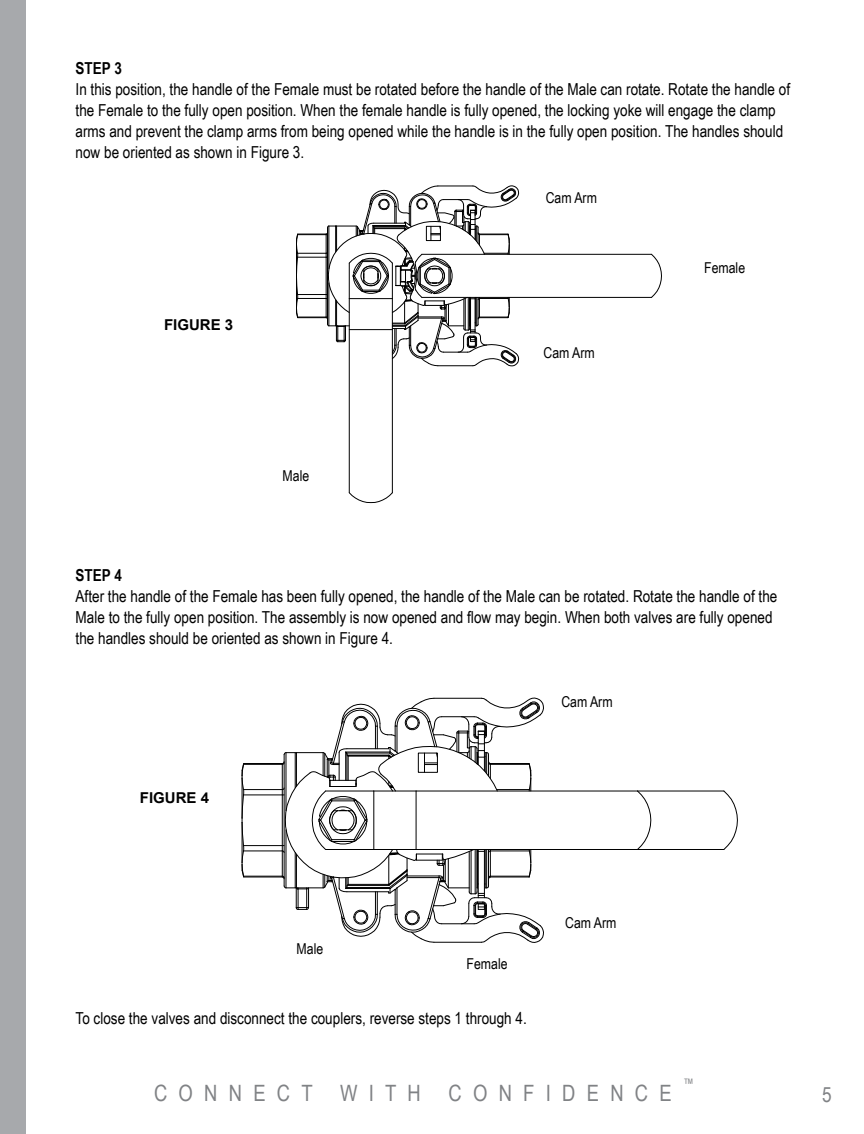
<style>
.page{position:relative;width:864px;height:1134px;background:#fff}
.page>*{position:absolute;margin:0;border:0;box-sizing:border-box;transform-origin:0 0}
.t1{font:22.5px "Arial Narrow";letter-spacing:.5em;color:#808285}
.t2{font:21px "Arial Narrow";color:#808285}
.t3{font:16.5px/21px "Arial Narrow";color:#000}
.t4{font:700 16.5px "Arial Narrow";color:#000}
.t5{font:15px "Arial Narrow";color:#000}
.t6{font:700 15px "Arial";color:#000}
.t7{font:13.05px "Arial Narrow";color:#808285}
</style>
<div class="page">
<svg style="left:544px;top:790px;width:179px;height:60px"></svg>
<svg style="left:636px;top:790px;width:16px;height:60px"></svg>
<svg style="left:723px;top:790px;width:15px;height:60px"></svg>
<svg style="left:241px;top:697px;width:303px;height:246px"></svg>
<svg style="left:348px;top:492px;width:45px;height:11px"></svg>
<hr style="left:392px;top:299px;width:1px;height:194px;background:#000">
<hr style="left:349px;top:299px;width:1px;height:194px;background:#000">
<svg style="left:296px;top:185px;width:366px;height:182px"></svg>
<div style="left:0;top:0;width:26px;height:1134px;background:#a7a9ac"></div>
<p class="t4" style="left:76px;top:56px;width:48px">STEP 3</p>
<p class="t3" style="left:76px;top:78px;width:716px">In this position, the handle of the Female must be rotated before the handle of the Male can rotate. Rotate the handle of the Female to the fully open position. When the female handle is fully opened, the locking yoke will engage the clamp arms and prevent the clamp arms from being opened while the handle is in the fully open position. The handles should now be oriented as shown in Figure 3.</p>
<p class="t6" style="left:164px;top:314px;width:71px">FIGURE 3</p>
<p class="t5" style="left:283px;top:465px;width:28px">Male</p>
<p class="t5" style="left:546px;top:186px;width:53px">Cam Arm</p>
<p class="t5" style="left:544px;top:341px;width:53px">Cam Arm</p>
<p class="t5" style="left:704px;top:257px;width:43px">Female</p>
<p class="t4" style="left:76px;top:562px;width:48px">STEP 4</p>
<p class="t3" style="left:76px;top:585px;width:703px">After the handle of the Female has been fully opened, the handle of the Male can be rotated. Rotate the handle of the<br>Male to the fully open position. The assembly is now opened and flow may begin. When both valves are fully opened the handles should be oriented as shown in Figure 4.</p>
<p class="t6" style="left:140px;top:787px;width:71px">FIGURE 4</p>
<p class="t5" style="left:561px;top:691px;width:53px">Cam Arm</p>
<p class="t5" style="left:297px;top:937px;width:28px">Male</p>
<p class="t5" style="left:467px;top:953px;width:43px">Female</p>
<p class="t3" style="left:76px;top:1007px;width:453px">To close the valves and disconnect the couplers, reverse steps 1 through 4.</p>
<p class="t5" style="left:565px;top:911px;width:53px">Cam Arm</p>
<h1 class="t1" style="left:154px;top:1077px;width:519px">CONNECT WITH CONFIDENCE</h1>
<p class="t7" style="left:683px;top:1074px;width:12px">™</p>
<p class="t2" style="left:822px;top:1079px;width:11px">5</p>
</div>
